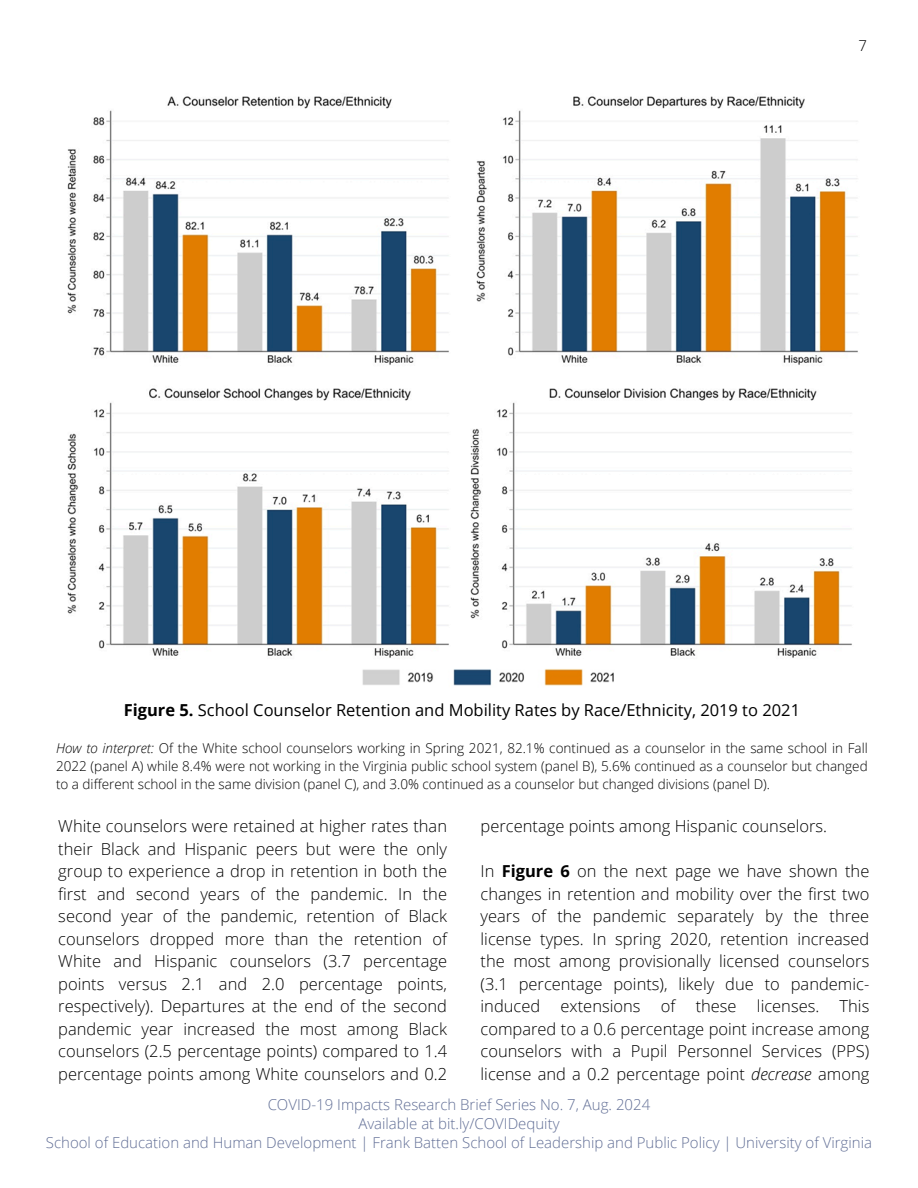
<style>
.page{position:relative;width:918px;height:1188px;background:#fff}
.page>*{position:absolute;margin:0;border:0;box-sizing:border-box;transform-origin:0 0}
.t1{font:300 16.5px/22.5px "Open Sans";color:#000;text-align:justify}
.t2{font:16.5px "Open Sans";color:#000}
.t3{font:300 15px/19.2px "Open Sans";color:#626f96;text-align:center}
.t4{font:300 15px "Open Sans";color:#000}
.t5{font:300 13.5px/18px "Open Sans";color:#000;text-align:justify}
.s1{font-weight:700}
.s2{font-style:italic}
.s3{color:#fff}
</style>
<div class="page">
<img style="left:67px;top:96px;width:382px;height:562px">
<img style="left:476px;top:96px;width:382px;height:269px">
<img style="left:470px;top:388px;width:382px;height:270px">
<img style="left:362px;top:669px;width:252px;height:17px">
<p class="t4" style="left:859px;top:35px;width:10px">7</p>
<h1 class="t2" style="left:124px;top:698px;width:678px"><span class="s1">Figure 5.</span> School Counselor Retention and Mobility Rates by Race/Ethnicity, 2019 to 2021</h1>
<h1 class="t5" style="left:56px;top:739px;width:813px"><span class="s2">How to interpret:</span> Of the White school counselors working in Spring 2021, 82.1% continued as a counselor in the same school in Fall 2022 (panel A) while 8.4% were not working in the Virginia public school system (panel B), 5.6% continued as a counselor but changed to a different school in the same division (panel C), and 3.0% continued as a counselor but changed divisions (panel D).</h1>
<p class="t1" style="left:58px;top:815px;width:390px">White counselors were retained at higher rates than their Black and Hispanic peers but were the only group to experience a drop in retention in both the first and second years of the pandemic. In the second year of the pandemic, retention of Black counselors dropped more than the retention of White and Hispanic counselors (3.7 percentage points versus 2.1 and 2.0 percentage points, respectively). Departures at the end of the second pandemic year increased the most among Black counselors (2.5 percentage points) compared to 1.4 percentage points among White counselors and 0.2</p>
<p class="t1" style="left:481px;top:815px;width:348px">percentage points among Hispanic counselors.</p>
<p class="t1" style="left:481px;top:860px;width:390px">In <span class="s1">Figure 6</span> on the next page we have shown the changes in retention and mobility over the first two years of the pandemic separately by the three license types. In spring 2020, retention increased the most among provisionally licensed counselors (3.1 percentage points), likely due to pandemic&shy;induced extensions of these licenses. This compared to a 0.6 percentage point increase among counselors with a Pupil Personnel Services (PPS) license and a 0.2 percentage point <span class="s2">decrease</span> among <span class="s3">x</span></p>
<p class="t3" style="left:46px;top:1094px;width:828px">COVID-19 Impacts Research Brief Series No. 7, Aug. 2024<br>Available at bit.ly/COVIDequity<br>School of Education and Human Development | Frank Batten School of Leadership and Public Policy | University of Virginia</p>
</div>
